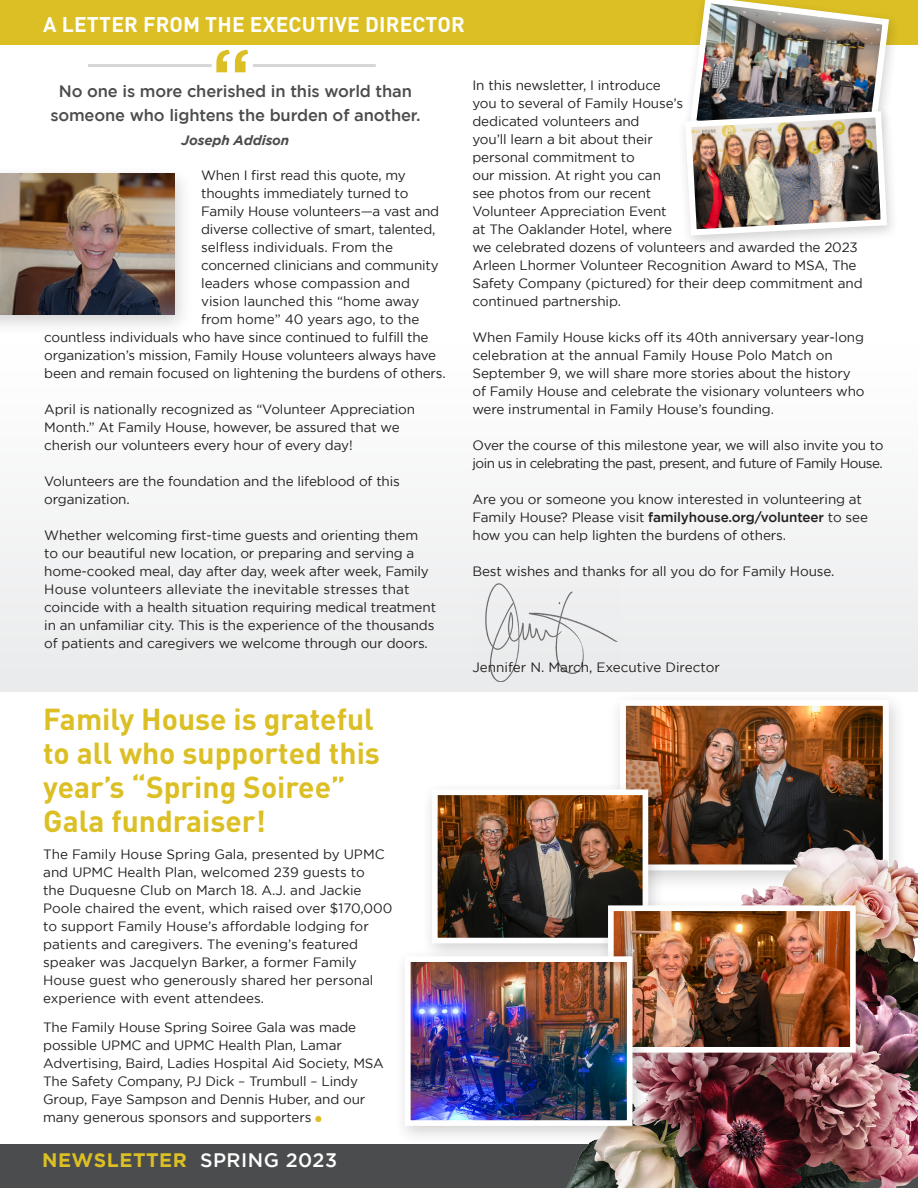
<style>
.page{position:relative;width:918px;height:1188px;background:#fff}
.page>*{position:absolute;margin:0;border:0;box-sizing:border-box;transform-origin:0 0}
.Main_Headline{font:700 30px/33.8px "DINOT";color:#dbbf24}
.Main_Article_Text{font:700 21px "DINOT";letter-spacing:.01em;color:#fff}
.t1{font:700 19.5px "Gotham";letter-spacing:.025em;color:#dbbf24}
.intro{font:500 16.5px/24px "Gotham";letter-spacing:-.01em;color:#4b4c4d;text-align:center}
.Main_Article_Text-2{font:13.5px/18px "Gotham";letter-spacing:-.01em;color:#231f20}
.Main_Article_Text-3{font:13.5px/18px "Gotham";letter-spacing:-.04em;color:#231f20}
.intro-2{font:italic 700 13.5px "Gotham";letter-spacing:-.01em;color:#4b4c4d}
.s1{font-weight:500;color:#fff}
.s2{font-weight:500}
</style>
<div class="page">
<div style="left:608px;top:690px;width:299px;height:201px;background:#231f20;opacity:.2"></div>
<img style="left:627px;top:707px;width:255px;height:120px">
<div style="left:620px;top:700px;width:269px;height:170px;border:6px solid #fff"></div>
<div style="left:0;top:1145px;width:918px;height:43px;background:#4b4c4d"></div>
<div style="left:0;top:347px;width:918px;height:345px;background:#f5f5f5"></div>
<div style="left:0;top:0;width:918px;height:44px;background:#dbbf24"></div>
<img style="left:475px;top:583px;width:146px;height:98px">
<svg style="left:216px;top:50px;width:32px;height:22px"></svg>
<hr style="left:88px;top:64px;width:124px;height:3px;background:#d5d6d8">
<hr style="left:253px;top:64px;width:123px;height:3px;background:#d5d6d8">
<div style="left:0;top:164px;width:193px;height:171px;background:#231f20;opacity:.2"></div>
<img style="left:0;top:174px;width:174px;height:141px">
<svg style="left:315px;top:1116px;width:6px;height:6px"></svg>
<img style="left:566px;top:827px;width:352px;height:361px">
<div style="left:421px;top:781px;width:245px;height:182px;background:#231f20;opacity:.2"></div>
<img style="left:439px;top:796px;width:202px;height:140px">
<div style="left:432px;top:789px;width:216px;height:154px;border:6px solid #fff"></div>
<div style="left:682px;top:0;width:220px;height:162px;background:#231f20;opacity:.2"></div>
<div style="left:677px;top:105px;width:223px;height:145px;background:#fff"></div>
<img style="left:682px;top:0;width:210px;height:239px">
<div style="left:597px;top:897px;width:276px;height:175px;background:#231f20;opacity:.2"></div>
<img style="left:615px;top:912px;width:234px;height:134px">
<div style="left:608px;top:905px;width:248px;height:148px;border:6px solid #fff"></div>
<div style="left:394px;top:948px;width:256px;height:198px;background:#231f20;opacity:.2"></div>
<img style="left:412px;top:963px;width:214px;height:156px">
<div style="left:405px;top:956px;width:228px;height:170px;border:6px solid #fff"></div>
<p class="Main_Article_Text" style="left:43px;top:11px;width:423px">A LETTER FROM THE EXECUTIVE DIRECTOR</p>
<p class="intro" style="left:50px;top:79px;width:372px">No one is more cherished in this world than someone who lightens the burden of another.</p>
<p class="intro-2" style="left:182px;top:133px;width:109px">Joseph Addison</p>
<p class="Main_Article_Text-2" style="left:201px;top:166px;width:206px">When I first read this quote, my</p>
<p class="Main_Article_Text-2" style="left:201px;top:184px;width:209px">thoughts immediately turned to</p>
<p class="Main_Article_Text-2" style="left:201px;top:202px;width:240px">Family House volunteers—a vast and</p>
<p class="Main_Article_Text-2" style="left:201px;top:220px;width:236px">diverse collective of smart, talented,</p>
<p class="Main_Article_Text-2" style="left:201px;top:238px;width:194px">selfless individuals. From the</p>
<p class="Main_Article_Text-2" style="left:201px;top:256px;width:239px">concerned clinicians and community</p>
<p class="Main_Article_Text-2" style="left:201px;top:274px;width:210px">leaders whose compassion and</p>
<p class="Main_Article_Text-2" style="left:201px;top:292px;width:220px">vision launched this “home away</p>
<p class="Main_Article_Text-2" style="left:201px;top:310px;width:220px">from home” 40 years ago, to the</p>
<p class="Main_Article_Text-2" style="left:44px;top:328px;width:386px">countless individuals who have since continued to fulfill the</p>
<p class="Main_Article_Text-2" style="left:44px;top:346px;width:393px">organization’s mission, Family House volunteers always have</p>
<p class="Main_Article_Text-2" style="left:44px;top:364px;width:403px">been and remain focused on lightening the burdens of others.</p>
<p class="Main_Article_Text-2" style="left:44px;top:400px;width:372px">April is nationally recognized as “Volunteer Appreciation<br>Month.” At Family House, however, be assured that we cherish our volunteers every hour of every day!</p>
<p class="Main_Article_Text-2" style="left:44px;top:472px;width:357px">Volunteers are the foundation and the lifeblood of this organization.</p>
<p class="Main_Article_Text-2" style="left:44px;top:526px;width:393px">Whether welcoming first-time guests and orienting them<br>to our beautiful new location, or preparing and serving a home-cooked meal, day after day, week after week, Family House volunteers alleviate the inevitable stresses that coincide with a health situation requiring medical treatment in an unfamiliar city. This is the experience of the thousands of patients and caregivers we welcome through our doors.</p>
<p class="Main_Headline" style="left:43px;top:702px;width:338px">Family House is grateful to all who supported this year’s “Spring Soiree”<br>Gala fundraiser!</p>
<p class="Main_Article_Text-2" style="left:43px;top:845px;width:351px">The Family House Spring Gala, presented by UPMC and UPMC Health Plan, welcomed 239 guests to<br>the Duquesne Club on March 18. A.J. and Jackie Poole chaired the event, which raised over $170,000 to support Family House’s affordable lodging for patients and caregivers. The evening’s featured speaker was Jacquelyn Barker, a former Family House guest who generously shared her personal experience with event attendees.</p>
<p class="Main_Article_Text-2" style="left:43px;top:1018px;width:342px">The Family House Spring Soiree Gala was made possible UPMC and UPMC Health Plan, Lamar Advertising, Baird, Ladies Hospital Aid Society, MSA The Safety Company, PJ Dick – Trumbull – Lindy Group, Faye Sampson and Dennis Huber, and our many generous sponsors and supporters</p>
<p class="t1" style="left:42px;top:1149px;width:297px">NEWSLETTER <span class="s1">SPRING 2023</span></p>
<p class="Main_Article_Text-2" style="left:472px;top:76px;width:392px">In this newsletter, I introduce<br>you to several of Family House’s<br>dedicated volunteers and<br>you’ll learn a bit about their<br>personal commitment to<br>our mission. At right you can<br>see photos from our recent<br>Volunteer Appreciation Event<br>at The Oaklander Hotel, where<br>we celebrated dozens of volunteers and awarded the 2023<br>Arleen Lhormer Volunteer Recognition Award to MSA, The Safety Company (pictured) for their deep commitment and continued partnership.</p>
<p class="Main_Article_Text-2" style="left:472px;top:328px;width:394px">When Family House kicks off its 40th anniversary year-long celebration at the annual Family House Polo Match on September 9, we will share more stories about the history of Family House and celebrate the visionary volunteers who were instrumental in Family House’s founding.</p>
<p class="Main_Article_Text-3" style="left:472px;top:436px;width:413px">Over the course of this milestone year, we will also invite you to join us in celebrating the past, present, and future of Family House.</p>
<p class="Main_Article_Text-2" style="left:472px;top:490px;width:397px">Are you or someone you know interested in volunteering at<br>Family House? Please visit <span class="s2">familyhouse.org/volunteer</span> to see how you can help lighten the burdens of others.</p>
<p class="Main_Article_Text-2" style="left:472px;top:562px;width:363px">Best wishes and thanks for all you do for Family House.</p>
<p class="Main_Article_Text-2" style="left:472px;top:658px;width:249px">Jennifer N. March, Executive Director</p>
</div>
